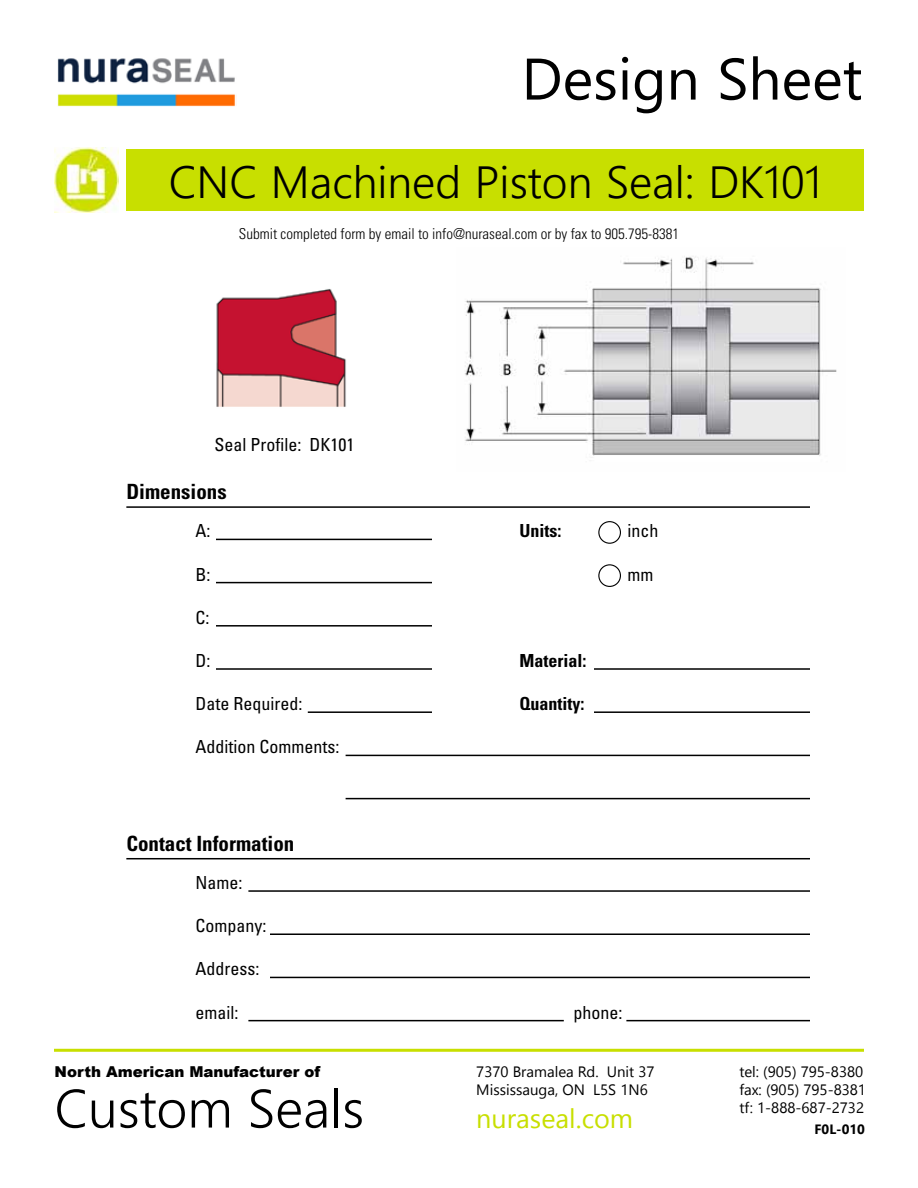
<style>
.page{position:relative;width:918px;height:1188px;background:#fff}
.page>*{position:absolute;margin:0;border:0;box-sizing:border-box;transform-origin:0 0}
.t1{font:58.5px "Nirmala UI";color:#000}
.t2{font:300 54px "Nirmala UI";color:#000}
.t3{font:300 45px "Nirmala UI";color:#000}
.t4{font:27px "Nirmala UI";color:#c8df00}
.t5{font:700 condensed 21px "Univers LT Std";color:#000}
.t6{font:condensed 18px "Univers LT Std";color:#000}
.t7{font:700 condensed 18px "Univers LT Std";color:#000}
.t8{font:15px/18px "Nirmala UI";color:#000}
.t9{font:300 condensed 15px "Univers LT Std";color:#000}
.t10{font:900 15px "Arial";color:#000}
.t11{font:700 13.5px "Nirmala UI";color:#000}
</style>
<div class="page">
<div style="left:126px;top:149px;width:738px;height:62px;background:#c8df00"></div>
<img style="left:216px;top:289px;width:130px;height:118px">
<img style="left:465px;top:256px;width:372px;height:200px">
<hr style="left:216px;top:539px;width:216px;height:1px;background:#000">
<hr style="left:346px;top:755px;width:464px;height:1px;background:#000">
<hr style="left:346px;top:798px;width:464px;height:1px;background:#000">
<hr style="left:126px;top:506px;width:684px;height:2px;background:#000">
<hr style="left:54px;top:1049px;width:810px;height:3px;background:#c8df00">
<hr style="left:126px;top:858px;width:684px;height:1px;background:#000">
<hr style="left:248px;top:890px;width:562px;height:2px;background:#000">
<hr style="left:216px;top:582px;width:216px;height:1px;background:#000">
<hr style="left:270px;top:933px;width:540px;height:2px;background:#000">
<hr style="left:216px;top:625px;width:216px;height:2px;background:#000">
<hr style="left:270px;top:977px;width:540px;height:1px;background:#000">
<hr style="left:248px;top:1020px;width:316px;height:1px;background:#000">
<hr style="left:626px;top:1020px;width:184px;height:1px;background:#000">
<hr style="left:216px;top:668px;width:216px;height:2px;background:#000">
<hr style="left:594px;top:668px;width:216px;height:2px;background:#000">
<hr style="left:308px;top:711px;width:124px;height:2px;background:#000">
<hr style="left:594px;top:711px;width:216px;height:2px;background:#000">
<div style="left:598px;top:521px;width:23px;height:23px;border:1px solid #000;border-radius:50%"></div>
<div style="left:598px;top:564px;width:23px;height:23px;border:1px solid #000;border-radius:50%"></div>
<img style="left:57px;top:58px;width:179px;height:49px">
<img style="left:54px;top:148px;width:65px;height:64px">
<h1 class="t1" style="left:522px;top:31px;width:342px">Design Sheet</h1>
<h3 class="t3" style="left:169px;top:146px;width:654px">CNC Machined Piston Seal: DK101</h3>
<p class="t9" style="left:239px;top:224px;width:442px">Submit completed form by email to info@nuraseal.com or by fax to 905.795-8381</p>
<p class="t6" style="left:215px;top:434px;width:141px">Seal Profile: DK101</p>
<p class="t5" style="left:126px;top:479px;width:102px">Dimensions</p>
<p class="t6" style="left:195px;top:520px;width:16px">A:</p>
<p class="t6" style="left:195px;top:563px;width:16px">B:</p>
<p class="t6" style="left:195px;top:606px;width:16px">C:</p>
<p class="t6" style="left:195px;top:649px;width:16px">D:</p>
<p class="t6" style="left:195px;top:692px;width:108px">Date Required:</p>
<p class="t6" style="left:195px;top:736px;width:145px">Addition Comments:</p>
<p class="t5" style="left:126px;top:831px;width:170px">Contact Information</p>
<p class="t7" style="left:519px;top:520px;width:43px">Units:</p>
<p class="t7" style="left:519px;top:649px;width:68px">Material:</p>
<p class="t7" style="left:519px;top:693px;width:66px">Quantity:</p>
<p class="t6" style="left:627px;top:520px;width:32px">inch</p>
<p class="t6" style="left:627px;top:563px;width:27px">mm</p>
<p class="t6" style="left:195px;top:871px;width:48px">Name:</p>
<p class="t6" style="left:195px;top:914px;width:72px">Company:</p>
<p class="t6" style="left:195px;top:958px;width:65px">Address:</p>
<p class="t6" style="left:195px;top:1001px;width:44px">email:</p>
<p class="t6" style="left:573px;top:1001px;width:50px">phone:</p>
<p class="t10" style="left:55px;top:1060px;width:267px">North American Manufacturer of</p>
<h2 class="t2" style="left:55px;top:1065px;width:311px">Custom Seals</h2>
<p class="t8" style="left:476px;top:1062px;width:180px">7370 Bramalea Rd. Unit 37<br>Mississauga, ON L5S 1N6</p>
<p class="t8" style="left:739px;top:1062px;width:128px">tel: (905) 795-8380 fax: (905) 795-8381 tf: 1-888-687-2732</p>
<h3 class="t4" style="left:476px;top:1097px;width:158px">nuraseal.com</h3>
<p class="t11" style="left:815px;top:1118px;width:52px">F0L-010</p>
</div>
